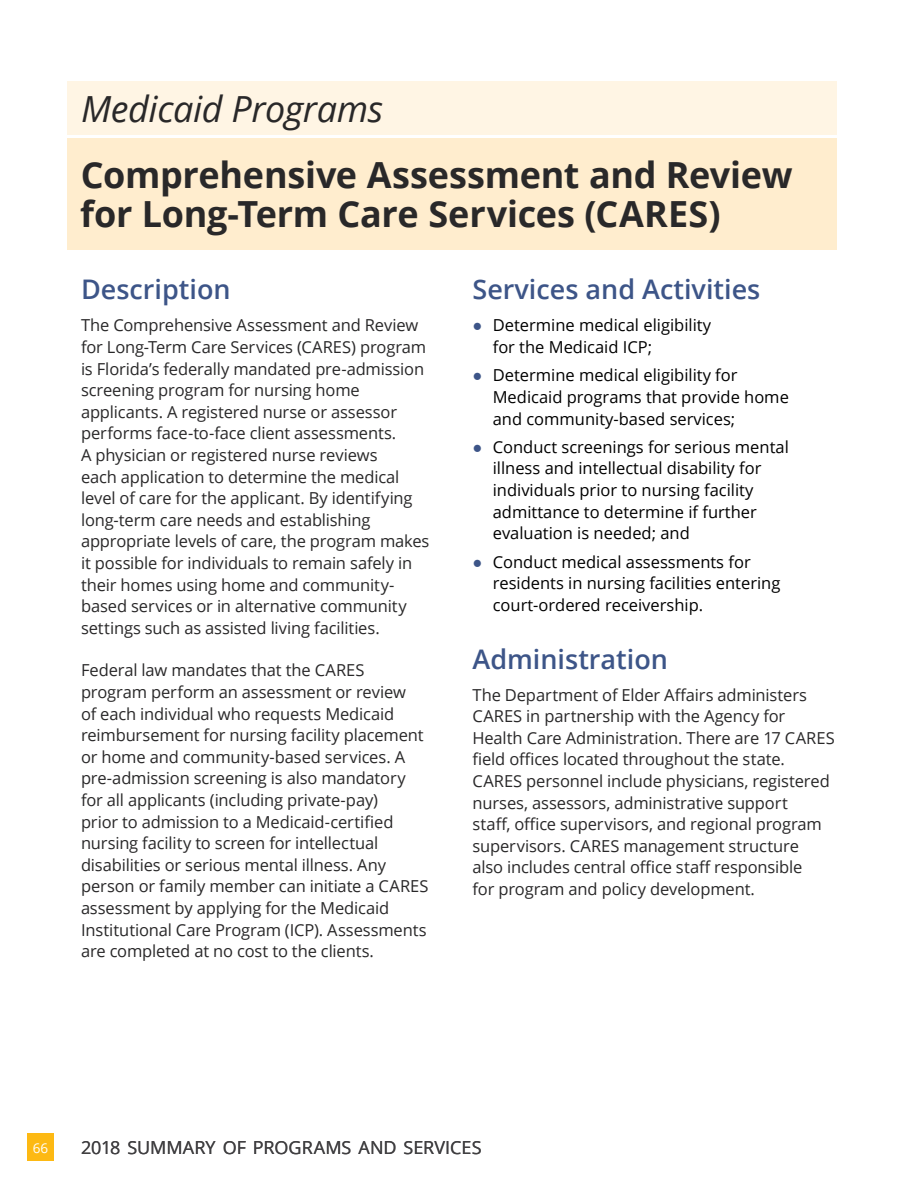
<style>
.page{position:relative;width:918px;height:1188px;background:#fff}
.page>*{position:absolute;margin:0;border:0;box-sizing:border-box;transform-origin:0 0}
.Top_Head_Bold{font:700 36px/39px "Open Sans";letter-spacing:-.005em;color:#292829}
.t1{font:italic 36px "Open Sans";letter-spacing:-.01em;color:#292829}
.Subhead_18_288{font:600 27px "Open Sans";color:#3d5588}
.Subhead_After_Bullet{font:600 27px "Open Sans";color:#3d5588}
.t2{font:18px "Open Sans";letter-spacing:-.005em;color:#414042}
.new_body_copy{font:16.5px/21.6px "Open Sans";letter-spacing:-.01em;color:#292829}
.t3{font:16.5px/21.6px "Open Sans";color:#000}
.t4{font:13.5px "Open Sans";color:#fff}
.s1{font-family:"Palatino Linotype";color:#3d5588}
</style>
<div class="page">
<div style="left:68px;top:81px;width:769px;height:54px;background:#fff5e4"></div>
<div style="left:27px;top:1134px;width:27px;height:27px;background:#fdb913"></div>
<div style="left:68px;top:138px;width:769px;height:112px;background:#ffedce"></div>
<h1 class="t1" style="left:81px;top:84px;width:304px">Medicaid Programs</h1>
<h1 class="Top_Head_Bold" style="left:80px;top:155px;width:714px">Comprehensive Assessment and Review for Long-Term Care Services (CARES)</h1>
<h4 class="Subhead_18_288" style="left:81px;top:271px;width:151px">Description</h4>
<p class="new_body_copy" style="left:81px;top:314px;width:350px">The Comprehensive Assessment and Review for Long-Term Care Services (CARES) program is Florida’s federally mandated pre-admission screening program for nursing home applicants. A registered nurse or assessor performs face-to-face client assessments.<br>A physician or registered nurse reviews<br>each application to determine the medical level of care for the applicant. By identifying long-term care needs and establishing appropriate levels of care, the program makes it possible for individuals to remain safely in their homes using home and community&shy;based services or in alternative community settings such as assisted living facilities.</p>
<p class="new_body_copy" style="left:81px;top:659px;width:349px">Federal law mandates that the CARES program perform an assessment or review<br>of each individual who requests Medicaid reimbursement for nursing facility placement or home and community-based services. A pre-admission screening is also mandatory for all applicants (including private-pay)<br>prior to admission to a Medicaid-certified nursing facility to screen for intellectual disabilities or serious mental illness. Any person or family member can initiate a CARES assessment by applying for the Medicaid Institutional Care Program (ICP). Assessments are completed at no cost to the clients.</p>
<h4 class="Subhead_18_288" style="left:472px;top:271px;width:289px">Services and Activities</h4>
<p class="t3" style="left:493px;top:314px;width:220px;text-indent:-20px"><span class="s1">●</span> Determine medical eligibility for the Medicaid ICP;</p>
<p class="t3" style="left:493px;top:364px;width:298px;text-indent:-20px"><span class="s1">●</span> Determine medical eligibility for<br>Medicaid programs that provide home and community-based services;</p>
<p class="t3" style="left:493px;top:436px;width:298px;text-indent:-20px"><span class="s1">●</span> Conduct screenings for serious mental illness and intellectual disability for individuals prior to nursing facility admittance to determine if further evaluation is needed; and</p>
<p class="t3" style="left:493px;top:550px;width:289px;text-indent:-20px"><span class="s1">●</span> Conduct medical assessments for residents in nursing facilities entering court-ordered receivership.</p>
<h6 class="Subhead_After_Bullet" style="left:472px;top:640px;width:197px">Administration</h6>
<p class="new_body_copy" style="left:472px;top:683px;width:364px">The Department of Elder Affairs administers CARES in partnership with the Agency for Health Care Administration. There are 17 CARES field offices located throughout the state.<br>CARES personnel include physicians, registered nurses, assessors, administrative support<br>staff, office supervisors, and regional program supervisors. CARES management structure<br>also includes central office staff responsible<br>for program and policy development.</p>
<p class="t4" style="left:33px;top:1139px;width:17px">66</p>
<p class="t2" style="left:81px;top:1136px;width:402px">2018 SUMMARY OF PROGRAMS AND SERVICES</p>
</div>
